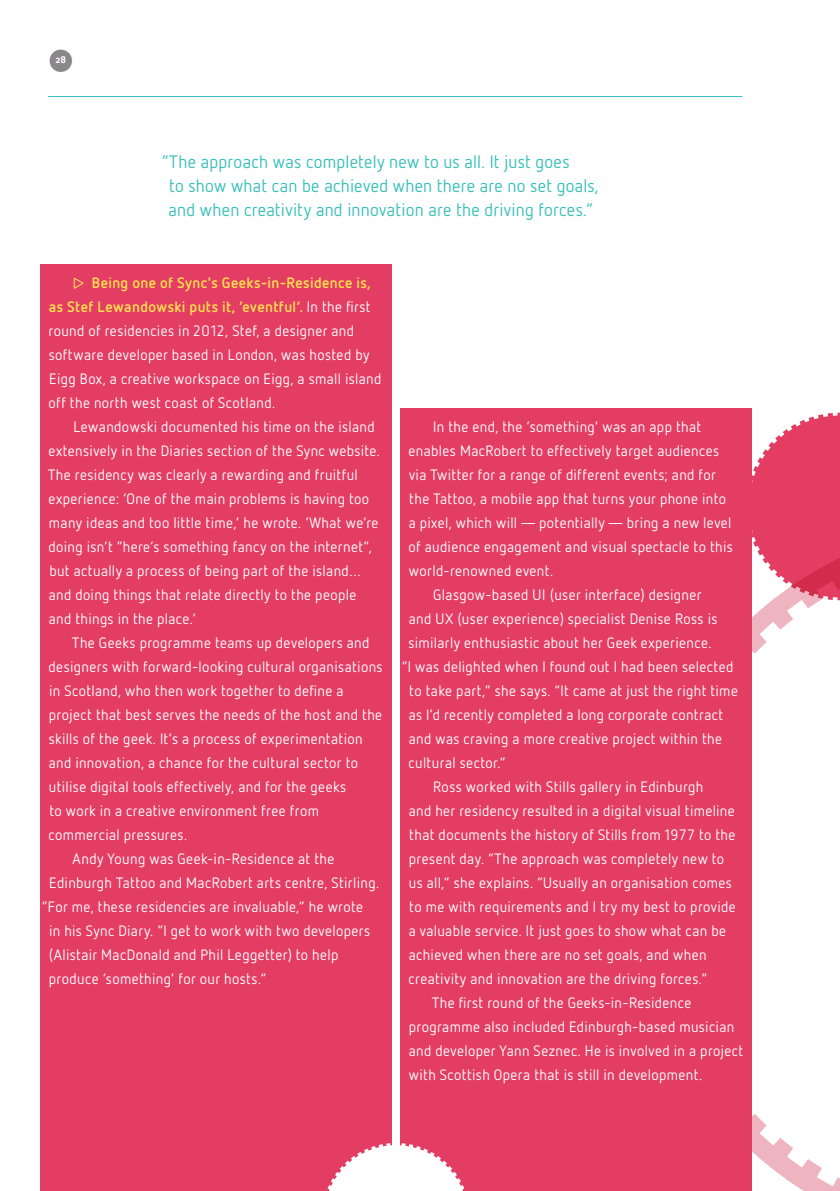
<style>
.page{position:relative;width:840px;height:1191px;background:#fff}
.page>*{position:absolute;margin:0;border:0;box-sizing:border-box;transform-origin:0 0}
.Article_Intro{font:18px/24px "Netto OT";letter-spacing:.015em;color:#38bfb9}
.Body_Copy{font:15px/24px "Netto OT";letter-spacing:.025em;color:#fff}
.t1{font:700 condensed 9px "Soho Pro";color:#fff}
.s1{font-family:"Netto Icons OT";color:#ffe04e}
.s2{font-weight:700;color:#ffe04e}
</style>
<div class="page">
<svg style="left:49px;top:49px;width:23px;height:23px"></svg>
<svg style="left:751px;top:413px;width:88px;height:109px"></svg>
<svg style="left:751px;top:522px;width:88px;height:669px"></svg>
<div style="left:40px;top:264px;width:351px;height:927px;background:#e33d64"></div>
<div style="left:400px;top:408px;width:351px;height:783px;background:#e33d64"></div>
<svg style="left:327px;top:1143px;width:138px;height:48px"></svg>
<hr style="left:48px;top:96px;width:694px;height:1px;background:#38bfb9">
<p class="t1" style="left:56px;top:54px;width:12px">28</p>
<p class="Article_Intro" style="left:168px;top:149px;width:431px;text-indent:-7px">“The approach was completely new to us all. It just goes<br>to show what can be achieved when there are no set goals, and when creativity and innovation are the driving forces.”</p>
<p class="Body_Copy" style="left:49px;top:270px;width:334px;text-indent:20px"><span class="s1">&gt;</span> <span class="s2">Being one of Sync's Geeks-in-Residence is, as Stef Lewandowski puts it, ‘eventful’.</span> In the first round of residencies in 2012, Stef, a designer and software developer based in London, was hosted by Eigg Box, a creative workspace on Eigg, a small island off the north west coast of Scotland.</p>
<p class="Body_Copy" style="left:48px;top:414px;width:333px;text-indent:25px">Lewandowski documented his time on the island extensively in the Diaries section of the Sync website.<br>The residency was clearly a rewarding and fruitful experience: ‘One of the main problems is having too many ideas and too little time,’ he wrote. ‘What we’re doing isn’t “here’s something fancy on the internet”, but actually a process of being part of the island… and doing things that relate directly to the people and things in the place.’</p>
<p class="Body_Copy" style="left:49px;top:630px;width:335px;text-indent:24px">The Geeks programme teams up developers and designers with forward-looking cultural organisations in Scotland, who then work together to define a project that best serves the needs of the host and the skills of the geek. It’s a process of experimentation and innovation, a chance for the cultural sector to utilise digital tools effectively, and for the geeks<br>to work in a creative environment free from commercial pressures.</p>
<p class="Body_Copy" style="left:72px;top:846px;width:263px">Andy Young was Geek-in-Residence at the</p>
<p class="Body_Copy" style="left:49px;top:870px;width:331px">Edinburgh Tattoo and MacRobert arts centre, Stirling.</p>
<p class="Body_Copy" style="left:42px;top:894px;width:322px">“For me, these residencies are invaluable,” he wrote</p>
<p class="Body_Copy" style="left:49px;top:918px;width:322px">in his Sync Diary. “I get to work with two developers</p>
<p class="Body_Copy" style="left:49px;top:942px;width:291px">(Alistair MacDonald and Phil Leggetter) to help</p>
<p class="Body_Copy" style="left:49px;top:966px;width:219px">produce ‘something’ for our hosts.”</p>
<p class="Body_Copy" style="left:408px;top:414px;width:325px;text-indent:25px">In the end, the ‘something’ was an app that enables MacRobert to effectively target audiences via Twitter for a range of different events; and for the Tattoo, a mobile app that turns your phone into a pixel, which will—potentially—bring a new level of audience engagement and visual spectacle to this world-renowned event.</p>
<p class="Body_Copy" style="left:433px;top:582px;width:269px">Glasgow-based UI (user interface) designer</p>
<p class="Body_Copy" style="left:408px;top:606px;width:310px">and UX (user experience) specialist Denise Ross is</p>
<p class="Body_Copy" style="left:408px;top:630px;width:304px">similarly enthusiastic about her Geek experience.</p>
<p class="Body_Copy" style="left:401px;top:654px;width:333px">“I was delighted when I found out I had been selected</p>
<p class="Body_Copy" style="left:409px;top:678px;width:330px">to take part,” she says. “It came at just the right time</p>
<p class="Body_Copy" style="left:408px;top:702px;width:316px">as I’d recently completed a long corporate contract</p>
<p class="Body_Copy" style="left:408px;top:726px;width:315px">and was craving a more creative project within the</p>
<p class="Body_Copy" style="left:408px;top:750px;width:99px">cultural sector.”</p>
<p class="Body_Copy" style="left:408px;top:774px;width:329px;text-indent:25px">Ross worked with Stills gallery in Edinburgh<br>and her residency resulted in a digital visual timeline that documents the history of Stills from 1977 to the present day. “The approach was completely new to us all,” she explains. “Usually an organisation comes to me with requirements and I try my best to provide a valuable service. It just goes to show what can be achieved when there are no set goals, and when creativity and innovation are the driving forces.”</p>
<p class="Body_Copy" style="left:408px;top:990px;width:336px;text-indent:23px">The first round of the Geeks-in-Residence programme also included Edinburgh-based musician and developer Yann Seznec. He is involved in a project with Scottish Opera that is still in development.</p>
</div>
